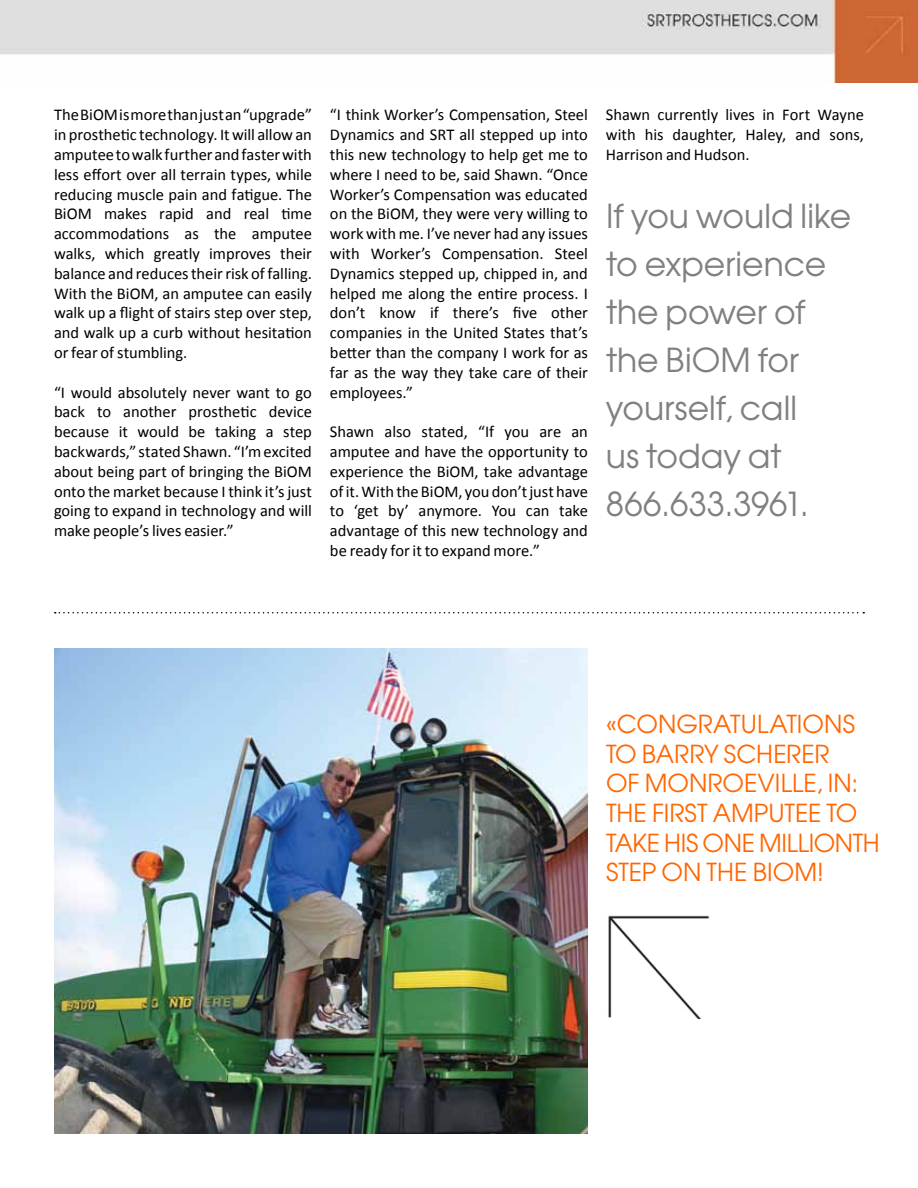
<style>
.page{position:relative;width:918px;height:1188px;background:#fff}
.page>*{position:absolute;margin:0;border:0;box-sizing:border-box;transform-origin:0 0}
.t1{font:33px/48px "Avant Garde";color:#808080}
.t2{font:24.75px/29.7px "Avant Garde";color:#f60}
.t3{font:16.5px/19.8px "Calibri";color:#000;text-align:justify}
</style>
<div class="page">
<img style="left:0;top:0;width:918px;height:83px">
<img style="left:608px;top:915px;width:102px;height:104px">
<svg style="left:55px;top:612px;width:809px;height:2px"></svg>
<img style="left:54px;top:648px;width:534px;height:486px">
<p class="t3" style="left:54px;top:105px;width:260px">The BiOM is more than just an “upgrade” in prosthetic technology. It will allow an amputee to walk further and faster with less effort over all terrain types, while reducing muscle pain and fatigue. The BiOM makes rapid and real time accommodations as the amputee walks, which greatly improves their balance and reduces their risk of falling.<br>With the BiOM, an amputee can easily walk up a flight of stairs step over step, and walk up a curb without hesitation or fear of stumbling.</p>
<p class="t3" style="left:54px;top:382px;width:259px">“I would absolutely never want to go back to another prosthetic device because it would be taking a step backwards,” stated Shawn. “I’m excited about being part of bringing the BiOM onto the market because I think it’s just going to expand in technology and will make people’s lives easier.”</p>
<p class="t3" style="left:330px;top:105px;width:260px">“I think Worker’s Compensation, Steel Dynamics and SRT all stepped up into this new technology to help get me to where I need to be, said Shawn. “Once Worker’s Compensation was educated on the BiOM, they were very willing to work with me. I’ve never had any issues with Worker’s Compensation. Steel Dynamics stepped up, chipped in, and helped me along the entire process. I don’t know if there’s five other companies in the United States that’s better than the company I work for as far as the way they take care of their employees.”</p>
<p class="t3" style="left:330px;top:422px;width:260px">Shawn also stated, “If you are an amputee and have the opportunity to experience the BiOM, take advantage of it. With the BiOM, you don’t just have to ‘get by’ anymore. You can take advantage of this new technology and be ready for it to expand more.”</p>
<p class="t3" style="left:606px;top:105px;width:260px">Shawn currently lives in Fort Wayne with his daughter, Haley, and sons, Harrison and Hudson.</p>
<h1 class="t1" style="left:606px;top:191px;width:247px">IF YOU WOULD LIKE<br>TO EXPERIENCE<br>THE POWER OF<br>THE BIOM FOR<br>YOURSELF, CALL<br>US TODAY AT<br>866.633.3961.</h1>
<h2 class="t2" style="left:606px;top:709px;width:275px">«CONGRATULATIONS<br>TO BARRY SCHERER<br>OF MONROEVILLE, IN:<br>THE FIRST AMPUTEE TO<br>TAKE HIS ONE MILLIONTH<br>STEP ON THE BIOM!</h2>
</div>
